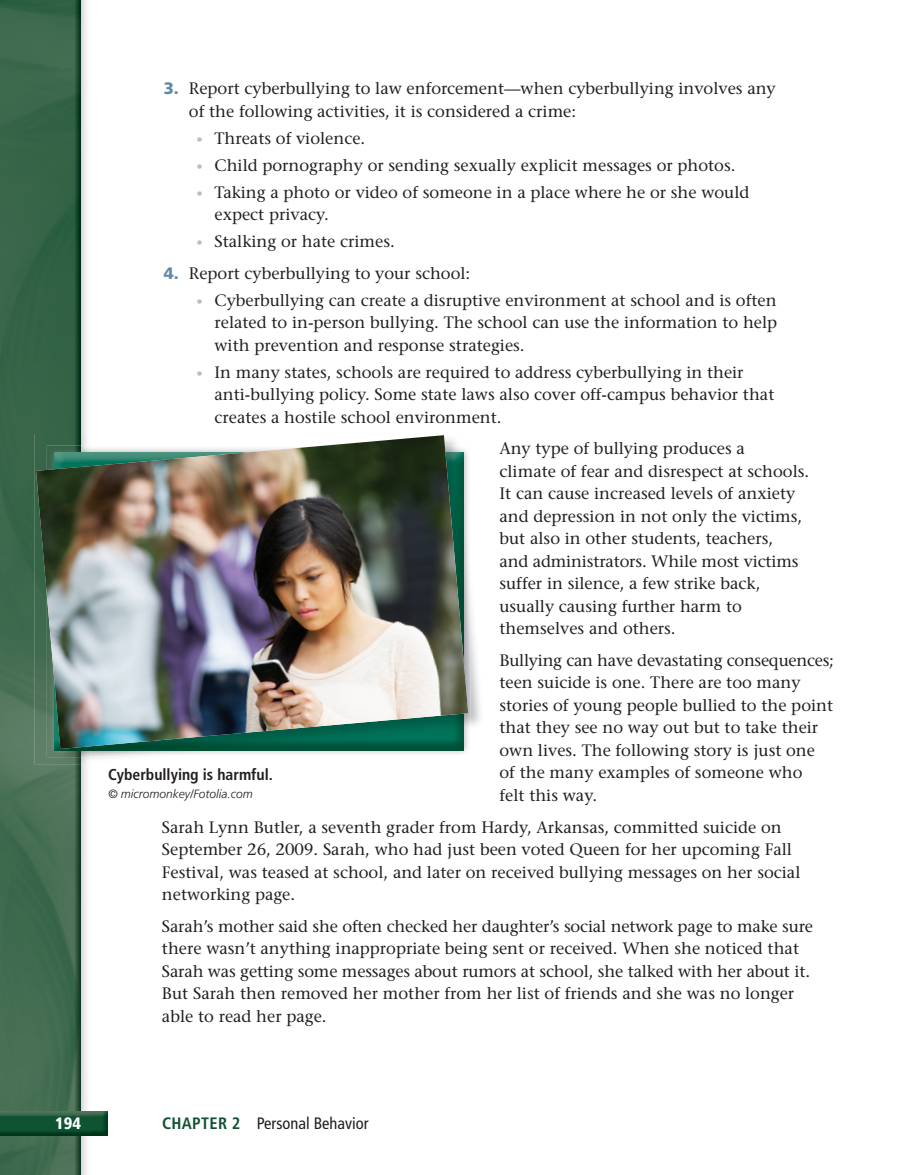
<style>
.page{position:relative;width:918px;height:1175px;background:#fff}
.page>*{position:absolute;margin:0;border:0;box-sizing:border-box;transform-origin:0 0}
.t1{font:16.5px/22.5px "Stone Serif";color:#231f20}
.t2{font:condensed 16.5px "Frutiger";color:#231f20}
.t3{font:900 condensed 16.5px "Frutiger";color:#fff}
.t4{font:700 condensed 15.75px "Frutiger";color:#231f20}
.t5{font:italic 300 12px "Frutiger";color:#231f20}
.s1{font-family:"Frutiger";font-weight:900;color:#5d89a7}
.s2{font-family:"Frutiger";font-size:12.75px;color:#bcbdc0}
.s3{font-weight:700;color:#0f5333}
</style>
<div class="page">
<img style="left:0;top:0;width:87px;height:1174px">
<svg style="left:81px;top:1135px;width:27px;height:1px"></svg>
<img style="left:0;top:1135px;width:81px;height:1px">
<img style="left:0;top:1111px;width:108px;height:24px">
<img style="left:35px;top:434px;width:446px;height:330px">
<img style="left:47px;top:446px;width:424px;height:311px">
<img style="left:54px;top:749px;width:27px;height:1px">
<img style="left:36px;top:435px;width:432px;height:314px">
<p class="t1" style="left:189px;top:77px;width:588px;text-indent:-25px"><span class="s1">3.</span> Report cyberbullying to law enforcement—when cyberbullying involves any of the following activities, it is considered a crime:</p>
<p class="t1" style="left:196px;top:127px;width:170px"><span class="s2">•</span> Threats of violence.</p>
<p class="t1" style="left:196px;top:154px;width:540px"><span class="s2">•</span> Child pornography or sending sexually explicit messages or photos.</p>
<p class="t1" style="left:214px;top:181px;width:536px;text-indent:-18px"><span class="s2">•</span> Taking a photo or video of someone in a place where he or she would expect privacy.</p>
<p class="t1" style="left:196px;top:230px;width:200px"><span class="s2">•</span> Stalking or hate crimes.</p>
<p class="t1" style="left:164px;top:262px;width:308px"><span class="s1">4.</span> Report cyberbullying to your school:</p>
<p class="t1" style="left:214px;top:289px;width:564px;text-align:justify;text-indent:-18px"><span class="s2">•</span> Cyberbullying can create a disruptive environment at school and is often related to in-person bullying. The school can use the information to help with prevention and response strategies.</p>
<p class="t1" style="left:214px;top:361px;width:561px;text-indent:-18px"><span class="s2">•</span> In many states, schools are required to address cyberbullying in their anti-bullying policy. Some state laws also cover off-campus behavior that creates a hostile school environment.</p>
<p class="t1" style="left:500px;top:437px;width:311px">Any type of bullying produces a<br>climate of fear and disrespect at schools.<br>It can cause increased levels of anxiety and depression in not only the victims, but also in other students, teachers,<br>and administrators. While most victims suffer in silence, a few strike back, usually causing further harm to themselves and others.</p>
<p class="t1" style="left:500px;top:649px;width:336px">Bullying can have devastating consequences; teen suicide is one. There are too many stories of young people bullied to the point that they see no way out but to take their own lives. The following story is just one of the many examples of someone who<br>felt this way.</p>
<p class="t1" style="left:162px;top:815px;width:640px">Sarah Lynn Butler, a seventh grader from Hardy, Arkansas, committed suicide on September 26, 2009. Sarah, who had just been voted Queen for her upcoming Fall Festival, was teased at school, and later on received bullying messages on her social networking page.</p>
<p class="t1" style="left:162px;top:914px;width:653px">Sarah’s mother said she often checked her daughter’s social network page to make sure there wasn’t anything inappropriate being sent or received. When she noticed that Sarah was getting some messages about rumors at school, she talked with her about it.<br>But Sarah then removed her mother from her list of friends and she was no longer able to read her page.</p>
<p class="t4" style="left:108px;top:765px;width:166px">Cyberbullying is harmful.</p>
<p class="t5" style="left:108px;top:786px;width:146px">© micromonkey/Fotolia.com</p>
<p class="t3" style="left:55px;top:1113px;width:27px">194</p>
<p class="t2" style="left:162px;top:1113px;width:208px"><span class="s3">CHAPTER 2</span> Personal Behavior</p>
</div>
